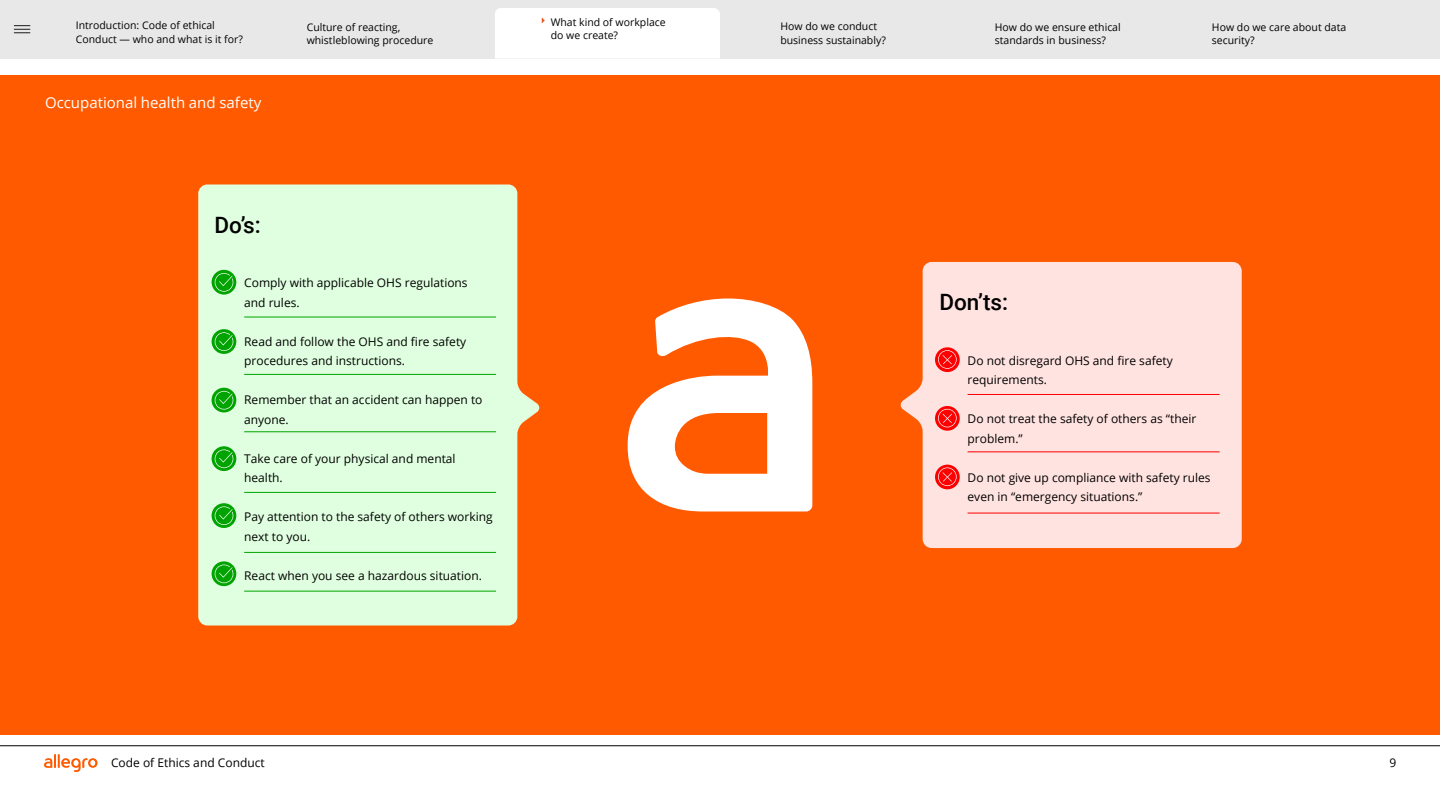
<style>
.page{position:relative;width:1440px;height:810px;background:#fff}
.page>*{position:absolute;margin:0;border:0;box-sizing:border-box;transform-origin:0 0}
.t1{font:500 22.5px "Roboto";color:#000}
.t2{font:15px "Open Sans";color:#fff}
.t3{font:12px/19.5px "Open Sans";color:#000}
.t4{font:10.5px/13.5px "Open Sans";color:#000}
.t5{font:10.5px/13.5px "Open Sans";color:#020203}
</style>
<div class="page">
<svg style="left:44px;top:754px;width:53px;height:18px"></svg>
<hr style="left:0;top:746px;width:1440px;height:1px;background:#000">
<div style="left:0;top:75px;width:1440px;height:660px;background:#ff5a00"></div>
<svg style="left:900px;top:262px;width:342px;height:286px;background:#ffd9d1"></svg>
<svg style="left:935px;top:347px;width:25px;height:25px"></svg>
<svg style="left:938px;top:350px;width:19px;height:19px"></svg>
<svg style="left:935px;top:406px;width:25px;height:25px"></svg>
<svg style="left:938px;top:409px;width:19px;height:18px"></svg>
<div style="left:935px;top:465px;width:25px;height:24px;background:#f00;border-radius:50%"></div>
<svg style="left:938px;top:467px;width:19px;height:19px"></svg>
<hr style="left:968px;top:394px;width:252px;height:1px;background:#f00">
<hr style="left:968px;top:451px;width:252px;height:1px;background:#f00">
<hr style="left:968px;top:513px;width:252px;height:1px;background:#f00">
<svg style="left:198px;top:184px;width:342px;height:442px;background:#e1f4d0"></svg>
<svg style="left:212px;top:270px;width:24px;height:25px"></svg>
<svg style="left:215px;top:273px;width:18px;height:19px"></svg>
<svg style="left:212px;top:329px;width:24px;height:25px"></svg>
<svg style="left:215px;top:332px;width:18px;height:19px"></svg>
<svg style="left:212px;top:388px;width:24px;height:24px"></svg>
<svg style="left:215px;top:391px;width:18px;height:19px"></svg>
<svg style="left:212px;top:446px;width:24px;height:25px"></svg>
<svg style="left:215px;top:449px;width:18px;height:19px"></svg>
<svg style="left:212px;top:503px;width:24px;height:25px"></svg>
<svg style="left:215px;top:506px;width:18px;height:19px"></svg>
<svg style="left:212px;top:561px;width:24px;height:25px"></svg>
<svg style="left:215px;top:565px;width:18px;height:18px"></svg>
<hr style="left:244px;top:317px;width:252px;height:1px;background:#00a300">
<hr style="left:244px;top:374px;width:252px;height:1px;background:#00a300">
<hr style="left:244px;top:431px;width:252px;height:1px;background:#00a300">
<hr style="left:244px;top:492px;width:252px;height:1px;background:#00a300">
<hr style="left:244px;top:552px;width:252px;height:1px;background:#00a300">
<hr style="left:244px;top:591px;width:252px;height:1px;background:#00a300">
<svg style="left:628px;top:299px;width:184px;height:213px"></svg>
<div style="left:0;top:0;width:1440px;height:58px;background:#e8e8e8"></div>
<svg style="left:14px;top:25px;width:16px;height:8px"></svg>
<div style="left:495px;top:8px;width:225px;height:51px;background:#fff"></div>
<p class="t5" style="left:76px;top:18px;width:169px">Introduction: Code of ethical<br>Conduct — who and what is it for?</p>
<p class="t4" style="left:307px;top:20px;width:128px">Culture of reacting, whistleblowing procedure</p>
<p class="t4" style="left:551px;top:15px;width:116px">What kind of workplace do we create?</p>
<p class="t4" style="left:780px;top:19px;width:107px">How do we conduct business sustainably?</p>
<p class="t4" style="left:995px;top:20px;width:127px">How do we ensure ethical standards in business?</p>
<p class="t4" style="left:1212px;top:20px;width:136px">How do we care about data security?</p>
<p class="t2" style="left:45px;top:92px;width:218px">Occupational health and safety</p>
<h1 class="t1" style="left:214px;top:209px;width:48px">Do’s:</h1>
<p class="t3" style="left:244px;top:273px;width:225px">Comply with applicable OHS regulations and rules.</p>
<p class="t3" style="left:244px;top:331px;width:224px">Read and follow the OHS and fire safety procedures and instructions.</p>
<p class="t3" style="left:244px;top:390px;width:240px">Remember that an accident can happen to anyone.</p>
<p class="t3" style="left:244px;top:448px;width:213px">Take care of your physical and mental health.</p>
<p class="t3" style="left:244px;top:507px;width:250px">Pay attention to the safety of others working next to you.</p>
<p class="t3" style="left:244px;top:565px;width:239px">React when you see a hazardous situation.</p>
<h1 class="t1" style="left:939px;top:286px;width:70px">Don’ts:</h1>
<p class="t3" style="left:968px;top:350px;width:207px">Do not disregard OHS and fire safety requirements.</p>
<p class="t3" style="left:968px;top:409px;width:230px">Do not treat the safety of others as “their problem.”</p>
<p class="t3" style="left:968px;top:467px;width:245px">Do not give up compliance with safety rules even in “emergency situations.”</p>
<p class="t3" style="left:111px;top:753px;width:155px">Code of Ethics and Conduct</p>
<p class="t3" style="left:1390px;top:753px;width:8px">9</p>
</div>
